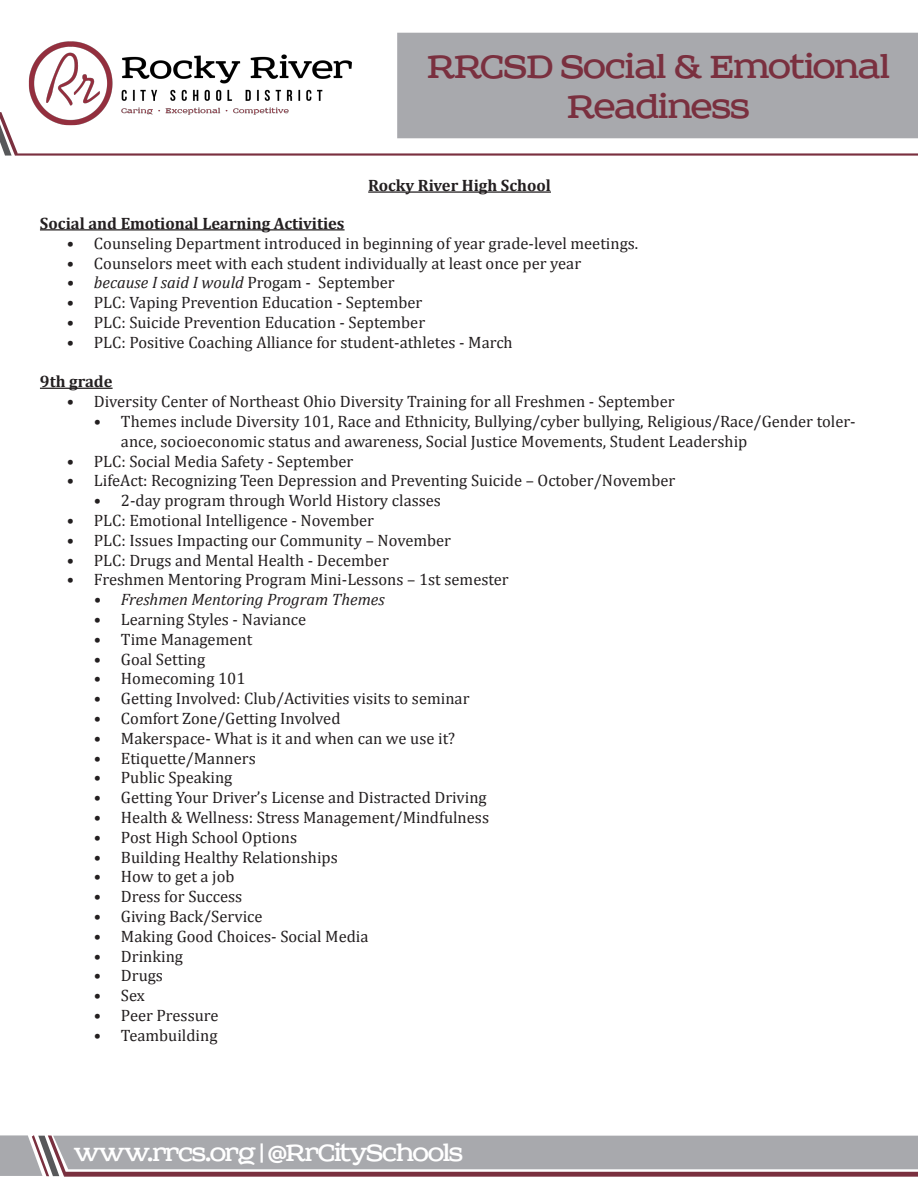
<style>
.page{position:relative;width:918px;height:1188px;background:#fff}
.page>*{position:absolute;margin:0;border:0;box-sizing:border-box;transform-origin:0 0}
.t1{font:36.3px/39.6px "Sreda";letter-spacing:-.035em;color:#7a303f;text-align:center;scale:.91 1}
.t2{font:26.4px "Sreda";letter-spacing:-.05em;color:#fff;scale:.91 1}
.t3{font:16.5px/19.8px "Cambria";color:#231f20}
.t4{font:italic 16.5px "Cambria";color:#231f20}
.t5{font:700 16.5px "Cambria";color:#231f20}
.s1{font-style:normal}
</style>
<div class="page">
<svg style="left:0;top:1135px;width:918px;height:42px;background:#aaa2a7"></svg>
<div style="left:397px;top:33px;width:521px;height:79px;background:#a8a9ad"></div>
<img style="left:28px;top:41px;width:324px;height:71px">
<svg style="left:0;top:112px;width:918px;height:44px"></svg>
<hr style="left:368px;top:191px;width:183px;height:2px;background:#231f20">
<hr style="left:40px;top:229px;width:305px;height:1px;background:#231f20">
<hr style="left:40px;top:388px;width:73px;height:1px;background:#231f20">
<h1 class="t1" style="left:427px;top:48px;width:510px">RRCSD Social &amp; Emotional<br>Readiness</h1>
<p class="t5" style="left:368px;top:174px;width:184px">Rocky River High School</p>
<p class="t5" style="left:40px;top:212px;width:306px">Social and Emotional Learning Activities</p>
<p class="t3" style="left:67px;top:233px;width:573px">• Counseling Department introduced in beginning of year grade-level meetings.</p>
<p class="t3" style="left:67px;top:253px;width:516px">• Counselors meet with each student individually at least once per year</p>
<p class="t4" style="left:67px;top:271px;width:329px">• because I said I would <span class="s1">Progam - September</span></p>
<p class="t3" style="left:67px;top:293px;width:357px">• PLC: Vaping Prevention Education - September</p>
<p class="t3" style="left:67px;top:312px;width:360px">• PLC: Suicide Prevention Education - September</p>
<p class="t3" style="left:67px;top:332px;width:447px">• PLC: Positive Coaching Alliance for student-athletes - March</p>
<p class="t5" style="left:40px;top:370px;width:74px">9th grade</p>
<p class="t3" style="left:67px;top:392px;width:609px">• Diversity Center of Northeast Ohio Diversity Training for all Freshmen - September</p>
<p class="t3" style="left:121px;top:411px;width:736px;text-indent:-27px">• Themes include Diversity 101, Race and Ethnicity, Bullying/cyber bullying, Religious/Race/Gender toler&shy;ance, socioeconomic status and awareness, Social Justice Movements, Student Leadership</p>
<p class="t3" style="left:67px;top:451px;width:288px">• PLC: Social Media Safety - September</p>
<p class="t3" style="left:67px;top:471px;width:610px">• LifeAct: Recognizing Teen Depression and Preventing Suicide – October/November</p>
<p class="t3" style="left:94px;top:491px;width:349px">• 2-day program through World History classes</p>
<p class="t3" style="left:67px;top:510px;width:309px">• PLC: Emotional Intelligence - November</p>
<p class="t3" style="left:67px;top:530px;width:386px">• PLC: Issues Impacting our Community – November</p>
<p class="t3" style="left:67px;top:550px;width:323px">• PLC: Drugs and Mental Health - December</p>
<p class="t3" style="left:67px;top:570px;width:443px">• Freshmen Mentoring Program Mini-Lessons – 1st semester</p>
<p class="t4" style="left:94px;top:588px;width:292px">• Freshmen Mentoring Program Themes</p>
<p class="t3" style="left:94px;top:609px;width:214px">• Learning Styles - Naviance</p>
<p class="t3" style="left:94px;top:629px;width:160px">• Time Management</p>
<p class="t3" style="left:94px;top:649px;width:113px">• Goal Setting</p>
<p class="t3" style="left:94px;top:669px;width:153px">• Homecoming 101</p>
<p class="t3" style="left:94px;top:689px;width:377px">• Getting Involved: Club/Activities visits to seminar</p>
<p class="t3" style="left:94px;top:708px;width:248px">• Comfort Zone/Getting Involved</p>
<p class="t3" style="left:94px;top:728px;width:363px">• Makerspace- What is it and when can we use it?</p>
<p class="t3" style="left:94px;top:748px;width:163px">• Etiquette/Manners</p>
<p class="t3" style="left:94px;top:768px;width:140px">• Public Speaking</p>
<p class="t3" style="left:94px;top:788px;width:394px">• Getting Your Driver’s License and Distracted Driving</p>
<p class="t3" style="left:94px;top:807px;width:397px">• Health &amp; Wellness: Stress Management/Mindfulness</p>
<p class="t3" style="left:94px;top:827px;width:205px">• Post High School Options</p>
<p class="t3" style="left:94px;top:847px;width:245px">• Building Healthy Relationships</p>
<p class="t3" style="left:94px;top:867px;width:142px">• How to get a job</p>
<p class="t3" style="left:94px;top:887px;width:150px">• Dress for Success</p>
<p class="t3" style="left:94px;top:906px;width:170px">• Giving Back/Service</p>
<p class="t3" style="left:94px;top:926px;width:276px">• Making Good Choices- Social Media</p>
<p class="t3" style="left:94px;top:946px;width:91px">• Drinking</p>
<p class="t3" style="left:94px;top:966px;width:71px">• Drugs</p>
<p class="t3" style="left:94px;top:986px;width:53px">• Sex</p>
<p class="t3" style="left:94px;top:1005px;width:126px">• Peer Pressure</p>
<p class="t3" style="left:94px;top:1025px;width:125px">• Teambuilding</p>
<h2 class="t2" style="left:73px;top:1137px;width:430px">www.rrcs.org | @RrCitySchools</h2>
</div>
